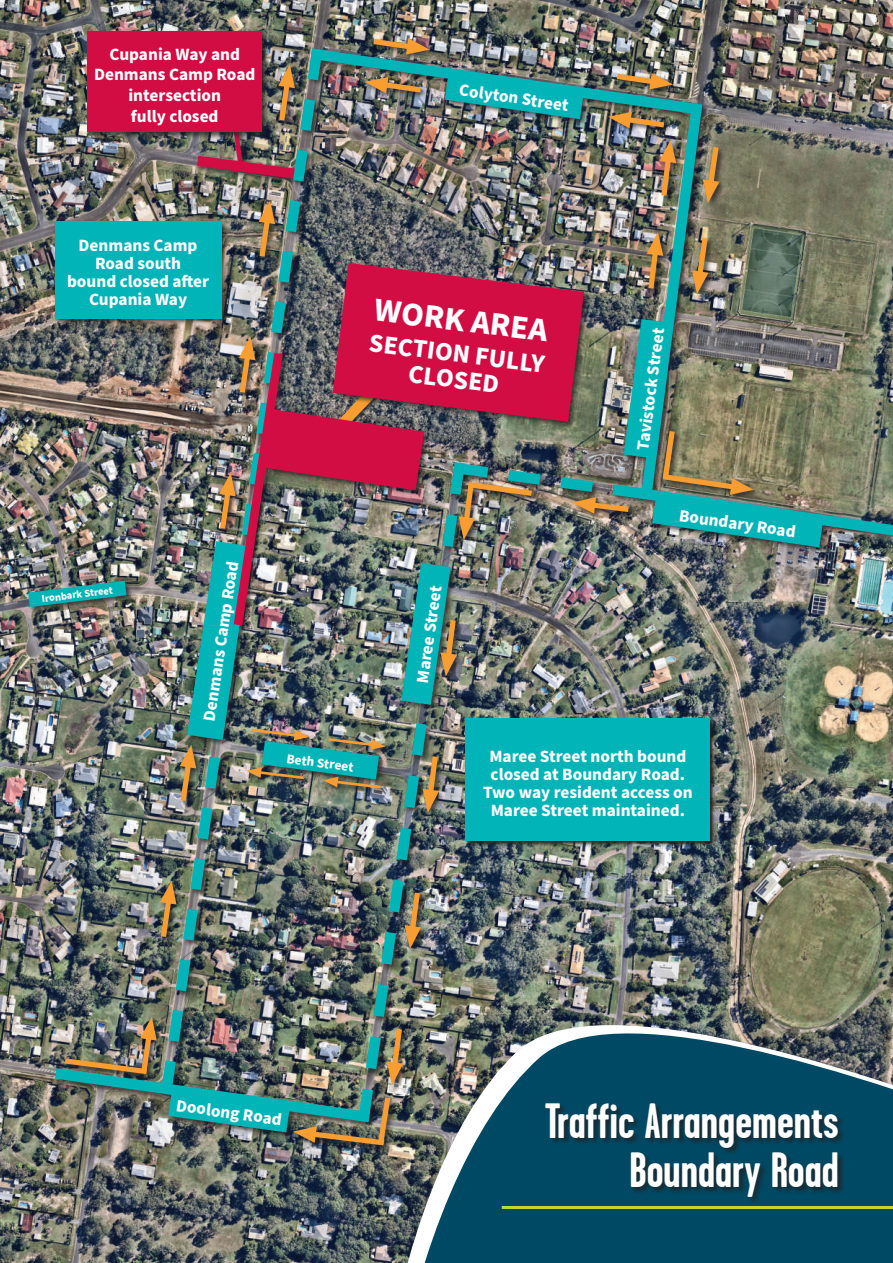
<style>
.page{position:relative;width:893px;height:1263px;background:#fff}
.page>*{position:absolute;margin:0;border:0;box-sizing:border-box;transform-origin:0 0}
.t1{font:700 49.5px/49.5px "Garage Gothic";color:#fff;text-align:right}
.t2{font:700 33.15px "Source Sans Pro";color:#fff}
.t3{font:700 26.1px/25.8px "Source Sans Pro";color:#fff;text-align:center}
.t4{font:700 17.25px/18px "Source Sans Pro";color:#fff;text-align:center}
.t5{font:700 13.5px "Source Sans Pro";color:#fff}
.t6{font:700 10.5px "Source Sans Pro";color:#fff}
</style>
<div class="page">
<img style="left:0;top:0;width:893px;height:1263px">
<div style="left:27px;top:579px;width:107px;height:36px;background:#231f20;opacity:.75"></div>
<svg style="left:28px;top:581px;width:26px;height:26px"></svg>
<svg style="left:340px;top:1204px;width:553px;height:59px;background:#145168"></svg>
<hr style="left:502px;top:1206px;width:391px;height:3px;background:#c1d72f">
<div style="left:54px;top:37px;width:839px;height:1167px;background:#231f20;opacity:.75"></div>
<img style="left:352px;top:813px;width:120px;height:319px">
<img style="left:154px;top:140px;width:175px;height:877px">
<svg style="left:158px;top:881px;width:18px;height:61px"></svg>
<svg style="left:405px;top:887px;width:18px;height:62px"></svg>
<img style="left:44px;top:1017px;width:361px;height:133px">
<img style="left:177px;top:36px;width:716px;height:777px">
<div style="left:465px;top:718px;width:249px;height:126px;background:#231f20;opacity:.75"></div>
<div style="left:466px;top:719px;width:244px;height:122px;background:#00b4b8"></div>
<div style="left:86px;top:30px;width:184px;height:110px;background:#231f20;opacity:.75"></div>
<div style="left:88px;top:32px;width:174px;height:100px;background:#d20d44"></div>
<p class="t4" style="left:94px;top:44px;width:163px;line-height:20.7px">Cupania Way and<br>Denmans Camp Road intersection<br>fully closed</p>
<p class="t4" style="left:461px;top:81px;width:112px;rotate:8deg">Colyton Street</p>
<p class="t4" style="left:67px;top:237px;width:144px">Denmans Camp<br>Road south<br>bound closed after<br>Cupania Way</p>
<p class="t6" style="left:41px;top:592px;width:73px;rotate:-7deg">Ironbark Street</p>
<p class="t4" style="left:201px;top:720px;width:163px;rotate:-82deg">Denmans Camp Road</p>
<h2 class="t2" style="left:377px;top:287px;width:176px;rotate:7deg">WORK AREA</h2>
<h3 class="t3" style="left:371px;top:330px;width:178px;rotate:7deg">SECTION FULLY<br>CLOSED</h3>
<p class="t4" style="left:414px;top:681px;width:99px;rotate:-82deg">Maree Street</p>
<p class="t4" style="left:635px;top:449px;width:125px;rotate:-83deg">Tavistock Street</p>
<p class="t4" style="left:680px;top:507px;width:119px;rotate:8deg">Boundary Road</p>
<p class="t5" style="left:288px;top:749px;width:69px;rotate:7deg">Beth Street</p>
<p class="t4" style="left:483px;top:747px;width:211px">Maree Street north bound closed at Boundary Road.<br>Two way resident access on<br>Maree Street maintained.</p>
<p class="t4" style="left:177px;top:1096px;width:108px;rotate:8deg">Doolong Road</p>
<h1 class="t1" style="left:545px;top:1096px;width:296px">Traffic Arrangements<br>Boundary Road</h1>
</div>
